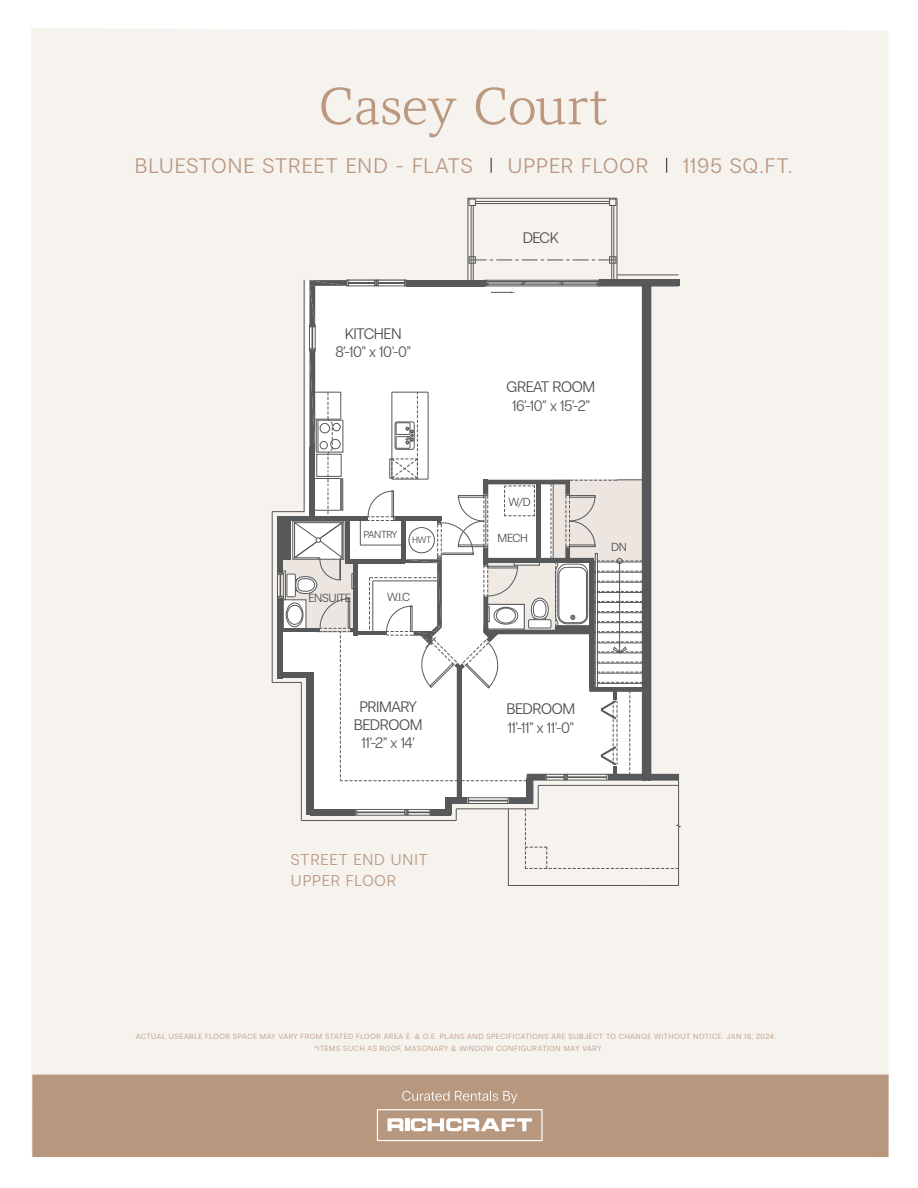
<style>
.page{position:relative;width:918px;height:1188px;background:#fff}
.page>*{position:absolute;margin:0;border:0;box-sizing:border-box;transform-origin:0 0}
.t1{font:52.5px "Audela";letter-spacing:-.015em;color:#bb9980}
.t2{font:300 21px "PP Radio Grotesk";letter-spacing:.055em;color:#b8977f}
.t3{font:300 15.6px "PP Radio Grotesk";letter-spacing:.06em;color:#b8977f}
.t4{font:300 15.3px "PP Radio Grotesk";letter-spacing:-.03em;color:#57585a}
.t5{font:300 15.3px/18.3px "PP Radio Grotesk";letter-spacing:-.025em;color:#494949;text-align:center}
.t6{font:300 12.75px "PP Radio Grotesk";letter-spacing:-.03em;color:#4a4645}
.t7{font:300 12px "PP Radio Grotesk";color:#4a4645}
.t8{font:300 11.7px "PP Radio Grotesk";letter-spacing:-.025em;color:#494949}
.t9{font:300 10.2px "PP Radio Grotesk";letter-spacing:-.04em;color:#494949}
.t10{font:300 9.15px "PP Radio Grotesk";color:#494949}
.t11{font:300 7.5px/12px "PP Radio Grotesk";letter-spacing:.08em;color:#b8977f}
</style>
<div class="page">
<div style="left:31px;top:29px;width:857px;height:1126px;background:#f6f2ee"></div>
<div style="left:32px;top:1075px;width:857px;height:82px;background:#b8977f"></div>
<svg style="left:377px;top:1109px;width:166px;height:32px"></svg>
<svg style="left:402px;top:1091px;width:47px;height:10px"></svg>
<svg style="left:455px;top:1091px;width:62px;height:12px"></svg>
<svg style="left:491px;top:158px;width:1px;height:15px"></svg>
<svg style="left:666px;top:158px;width:1px;height:15px"></svg>
<svg style="left:272px;top:198px;width:409px;height:688px"></svg>
<hr style="left:278px;top:628px;width:42px;height:4px;background:#57585a">
<div style="left:306px;top:673px;width:8px;height:142px;background:#57585a"></div>
<div style="left:310px;top:809px;width:45px;height:6px;background:#57585a"></div>
<h1 class="t1" style="left:318px;top:72px;width:291px">Casey Court</h1>
<h2 class="t2" style="left:135px;top:154px;width:339px">BLUESTONE STREET END - FLATS</h2>
<h2 class="t2" style="left:508px;top:154px;width:142px">UPPER FLOOR</h2>
<h2 class="t2" style="left:683px;top:154px;width:110px">1195 SQ.FT.</h2>
<h3 class="t6" style="left:346px;top:372px;width:57px;rotate:-90deg">OPTIONAL</h3>
<h3 class="t5" style="left:345px;top:325px;width:58px">KITCHEN</h3>
<h3 class="t4" style="left:335px;top:343px;width:77px">8’-10” x 10’-0”</h3>
<h3 class="t5" style="left:523px;top:229px;width:38px">DECK</h3>
<h3 class="t5" style="left:507px;top:378px;width:90px">GREAT ROOM</h3>
<h3 class="t4" style="left:512px;top:397px;width:79px">16’-10” x 15’-2”</h3>
<h3 class="t7" style="left:382px;top:526px;width:8px">P</h3>
<h3 class="t9" style="left:364px;top:529px;width:35px">PANTRY</h3>
<h3 class="t8" style="left:508px;top:496px;width:24px">W/D</h3>
<h3 class="t6" style="left:409px;top:532px;width:28px">HWT</h3>
<h3 class="t8" style="left:498px;top:532px;width:32px">MECH</h3>
<p class="t10" style="left:412px;top:535px;width:21px">HWT</p>
<h3 class="t8" style="left:309px;top:592px;width:44px">ENSUITE</h3>
<h3 class="t6" style="left:390px;top:583px;width:24px">WIC</h3>
<h3 class="t8" style="left:387px;top:590px;width:24px">W.I.C</h3>
<h3 class="t8" style="left:611px;top:541px;width:17px">DN</h3>
<h3 class="t5" style="left:354px;top:697px;width:70px">PRIMARY<br>BEDROOM</h3>
<h3 class="t4" style="left:362px;top:735px;width:55px">11’-2” x 14’</h3>
<h3 class="t5" style="left:506px;top:700px;width:70px">BEDROOM</h3>
<h3 class="t4" style="left:508px;top:719px;width:68px">11’-11” x 11’-0”</h3>
<h3 class="t3" style="left:291px;top:851px;width:138px">STREET END UNIT</h3>
<h3 class="t3" style="left:291px;top:872px;width:107px">UPPER FLOOR</h3>
<p class="t11" style="left:314px;top:1031px;width:463px;text-indent:-179px">ACTUAL USEABLE FLOOR SPACE MAY VARY FROM STATED FLOOR AREA E. &amp; O.E. PLANS AND SPECIFICATIONS ARE SUBJECT TO CHANGE WITHOUT NOTICE. JAN 16, 2024. *ITEMS SUCH AS ROOF, MASONARY &amp; WINDOW CONFIGURATION MAY VARY.</p>
</div>
